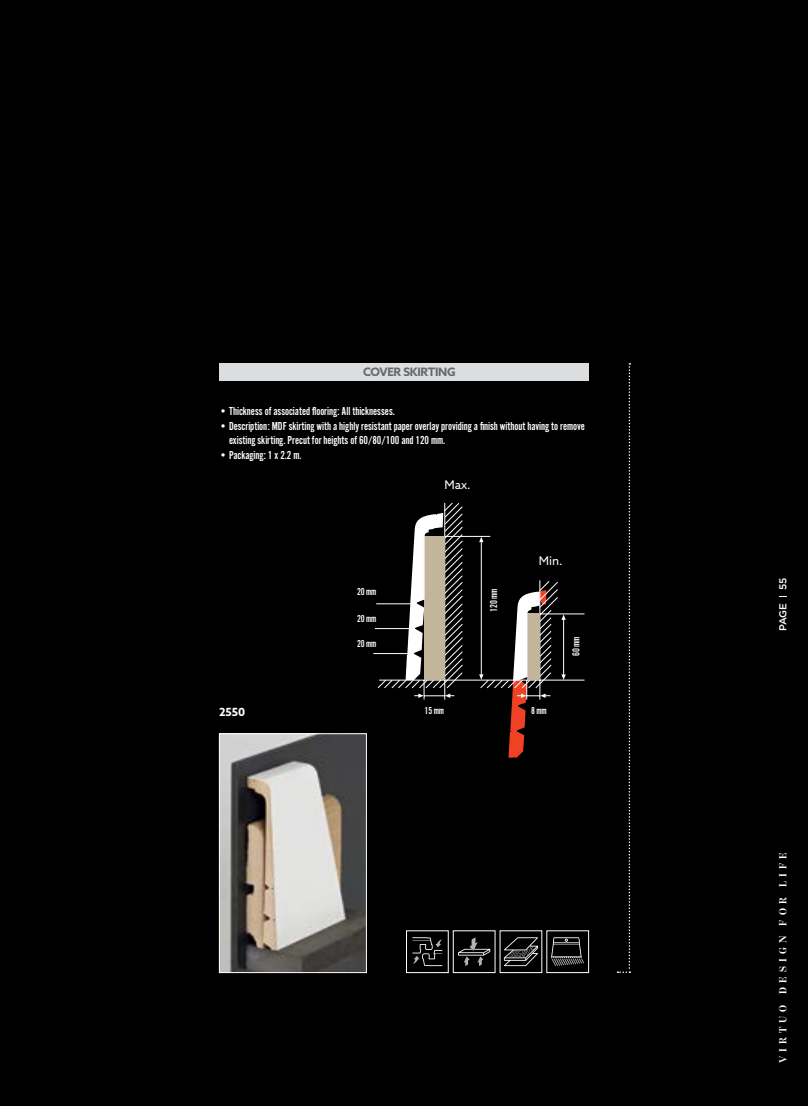
<style>
.page{position:relative;width:808px;height:1106px;background:#000}
.page>*{position:absolute;margin:0;border:0;box-sizing:border-box;transform-origin:0 0}
.t1{font:12px/14.4px "Alternate Got No 2 D";letter-spacing:-.005em;color:#fff}
.t2{font:12px "Azo Sans";color:#fff}
.t3{font:700 11.7px "Azo Sans";letter-spacing:-.025em;color:#66676d}
.t4{font:700 11.25px "Azo Sans";color:#fff}
.t5{font:10.5px "Alternate Got No 2 D";letter-spacing:-.02em;color:#fff}
.t6{font:700 10.5px "Benton Mod Disp";letter-spacing:.4em;color:#fff}
.t7{font:500 10.2px "Gotham HTF";letter-spacing:-.02em;color:#fff}
</style>
<div class="page">
<svg style="left:617px;top:363px;width:13px;height:610px"></svg>
<div style="left:219px;top:364px;width:370px;height:17px;background:#dcddde"></div>
<svg style="left:412px;top:937px;width:30px;height:29px"></svg>
<div style="left:406px;top:930px;width:43px;height:43px;border:1px solid #fff"></div>
<svg style="left:458px;top:937px;width:32px;height:29px"></svg>
<div style="left:453px;top:930px;width:42px;height:43px;border:1px solid #fff"></div>
<svg style="left:551px;top:937px;width:33px;height:29px"></svg>
<div style="left:546px;top:930px;width:43px;height:43px;border:1px solid #fff"></div>
<svg style="left:504px;top:937px;width:34px;height:29px"></svg>
<img style="left:221px;top:735px;width:144px;height:236px">
<div style="left:219px;top:733px;width:148px;height:240px;border:1px solid #fff"></div>
<hr style="left:376px;top:603px;width:37px;height:1px;background:#fff">
<hr style="left:375px;top:628px;width:37px;height:1px;background:#fff">
<hr style="left:373px;top:653px;width:37px;height:1px;background:#fff">
<svg style="left:377px;top:502px;width:208px;height:198px"></svg>
<svg style="left:405px;top:512px;width:49px;height:187px"></svg>
<svg style="left:479px;top:580px;width:87px;height:178px"></svg>
<p class="t3" style="left:363px;top:364px;width:94px">COVER SKIRTING</p>
<p class="t1" style="left:219px;top:404px;width:177px">• Thickness of associated flooring: All thicknesses.</p>
<p class="t1" style="left:229px;top:419px;width:357px;text-indent:-10px">• Description: MDF skirting with a highly resistant paper overlay providing a finish without having to remove existing skirting. Precut for heights of 60/80/100 and 120 mm.</p>
<p class="t1" style="left:219px;top:448px;width:84px">• Packaging: 1 x 2.2 m.</p>
<p class="t4" style="left:219px;top:704px;width:28px">2550</p>
<p class="t5" style="left:357px;top:586px;width:21px">20 mm</p>
<p class="t5" style="left:357px;top:612px;width:21px">20 mm</p>
<p class="t5" style="left:357px;top:637px;width:21px">20 mm</p>
<p class="t2" style="left:444px;top:477px;width:28px">Max.</p>
<p class="t5" style="left:488px;top:611px;width:25px;rotate:-90deg">120 mm</p>
<p class="t2" style="left:539px;top:553px;width:25px">Min.</p>
<p class="t5" style="left:570px;top:656px;width:21px;rotate:-90deg">60 mm</p>
<p class="t5" style="left:425px;top:705px;width:21px">15 mm</p>
<p class="t5" style="left:531px;top:705px;width:17px">8 mm</p>
<p class="t7" style="left:777px;top:590px;width:14px;rotate:-90deg">55</p>
<p class="t7" style="left:777px;top:631px;width:30px;rotate:-90deg">PAGE</p>
<p class="t6" style="left:777px;top:1063px;width:212px;rotate:-90deg">VIRTUO DESIGN FOR LIFE</p>
</div>
